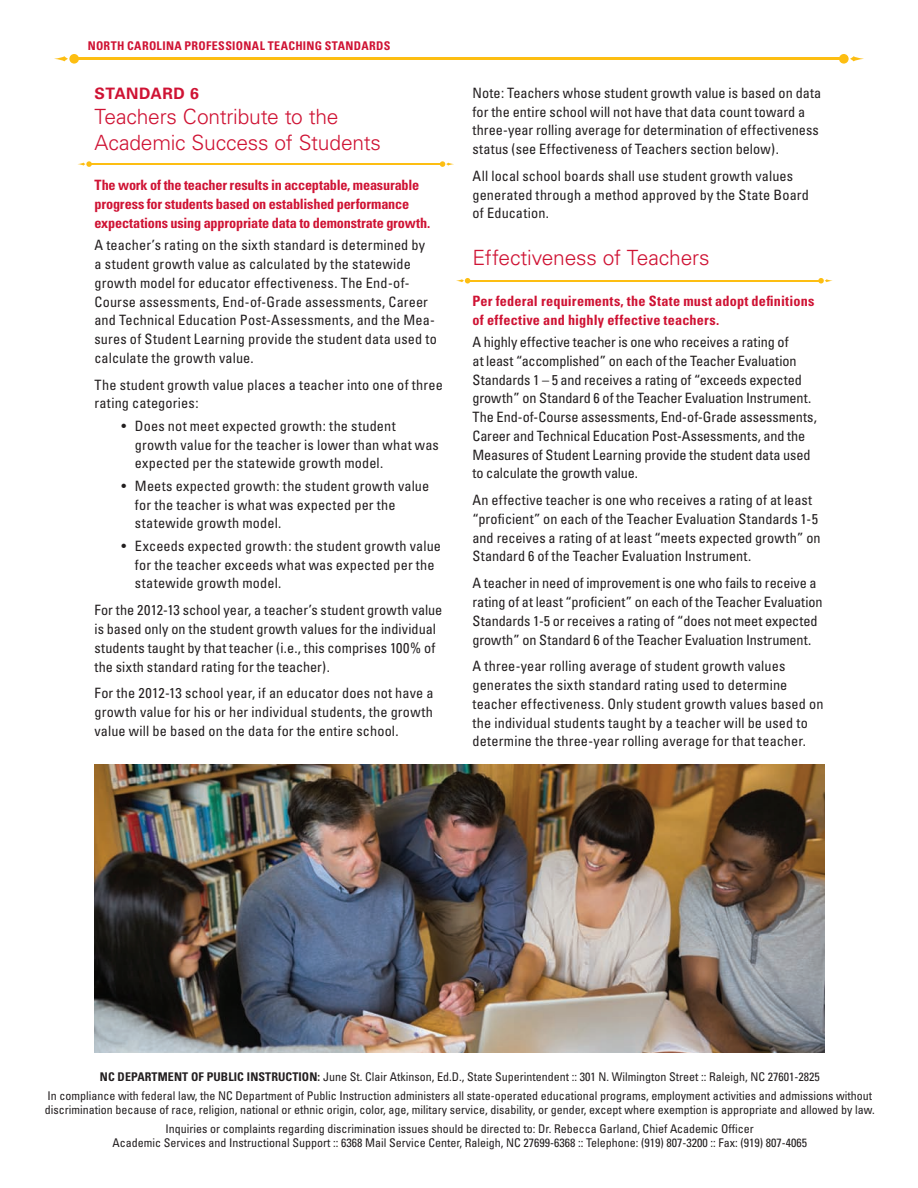
<style>
.page{position:relative;width:918px;height:1188px;background:#fff}
.page>*{position:absolute;margin:0;border:0;box-sizing:border-box;transform-origin:0 0}
.t1{font:300 21px/25.5px "Univers";letter-spacing:-.01em;color:#cf1334}
.t2{font:700 15.75px "Univers";letter-spacing:.035em;color:#cf1334}
.t3{font:condensed 14.25px/18.8px "Univers";letter-spacing:.01em;color:#231f20}
.t4{font:condensed 14.25px/18.8px "Univers";letter-spacing:-.01em;color:#231f20}
.t5{font:700 condensed 14.25px/18.8px "Univers";letter-spacing:-.01em;color:#cf1334}
.t6{font:700 condensed 14.25px/18.8px "Univers";letter-spacing:.01em;color:#cf1334}
.t7{font:condensed 12px/18.8px "Univers";color:#231f20;text-align:center}
.t8{font:700 condensed 12px "Univers";letter-spacing:.025em;color:#cf1334}
.s1{font-weight:700}
</style>
<div class="page">
<div style="left:839px;top:54px;width:10px;height:10px;background:#fdbe12;border-radius:50%"></div>
<svg style="left:850px;top:56px;width:14px;height:5px"></svg>
<svg style="left:69px;top:54px;width:10px;height:10px"></svg>
<svg style="left:54px;top:56px;width:14px;height:5px"></svg>
<hr style="left:74px;top:58px;width:770px;height:2px;background:#fdbe12">
<img style="left:94px;top:765px;width:730px;height:288px">
<svg style="left:440px;top:161px;width:14px;height:6px"></svg>
<svg style="left:78px;top:161px;width:14px;height:6px"></svg>
<hr style="left:89px;top:163px;width:354px;height:2px;background:#fdbe12">
<svg style="left:818px;top:278px;width:15px;height:6px"></svg>
<svg style="left:456px;top:278px;width:14px;height:6px"></svg>
<hr style="left:468px;top:280px;width:353px;height:1px;background:#fdbe12">
<p class="t8" style="left:88px;top:38px;width:304px">North Carolina Professional Teaching Stan dards</p>
<p class="t2" style="left:94px;top:84px;width:106px">STAN DARD 6</p>
<h1 class="t1" style="left:94px;top:104px;width:288px">Teachers Contribute to the<br>Academic Success of Students</h1>
<p class="t5" style="left:94px;top:176px;width:337px">The work of the teacher results in acceptable, measurable progress for students based on established performance expectations using appropriate data to demonstrate growth.</p>
<p class="t3" style="left:94px;top:236px;width:344px">A teacher’s rating on the sixth standard is determined by<br>a student growth value as calculated by the statewide growth model for educator effectiveness. The End-of-Course assessments, End-of-Grade assessments, Career and Technical Education Post-Assessments, and the Mea&shy;sures of Student Learning provide the student data used to calculate the growth value.</p>
<p class="t3" style="left:94px;top:375px;width:350px">The student growth value places a teacher into one of three rating categories:</p>
<p class="t3" style="left:135px;top:416px;width:305px;text-indent:-13px">• Does not meet expected growth: the student growth value for the teacher is lower than what was expected per the statewide growth model.</p>
<p class="t3" style="left:135px;top:476px;width:296px;text-indent:-13px">• Meets expected growth: the student growth value for the teacher is what was expected per the statewide growth model.</p>
<p class="t3" style="left:135px;top:536px;width:308px;text-indent:-13px">• Exceeds expected growth: the student growth value for the teacher exceeds what was expected per the statewide growth model.</p>
<p class="t3" style="left:94px;top:601px;width:349px">For the 2012-13 school year, a teacher’s student growth value is based only on the student growth values for the individual students taught by that teacher (i.e., this comprises 100% of the sixth standard rating for the teacher).</p>
<p class="t3" style="left:94px;top:684px;width:341px;text-align:justify">For the 2012-13 school year, if an educator does not have a growth value for his or her individual students, the growth value will be based on the data for the entire school.</p>
<p class="t3" style="left:472px;top:83px;width:350px">Note: Teachers whose student growth value is based on data for the entire school will not have that data count toward a three-year rolling average for determination of effectiveness status (see Effectiveness of Teachers section below).</p>
<p class="t3" style="left:472px;top:166px;width:338px">All local school boards shall use student growth values generated through a method approved by the State Board of Education.</p>
<h1 class="t1" style="left:472px;top:245px;width:239px">Effectiveness of Teachers</h1>
<p class="t6" style="left:472px;top:291px;width:343px">Per federal requirements, the State must adopt definitions of effective and highly effective teachers.</p>
<p class="t4" style="left:472px;top:332px;width:346px">A highly effective teacher is one who receives a rating of<br>at least “accomplished” on each of the Teacher Evaluation Standards 1 – 5 and receives a rating of “exceeds expected growth” on Standard 6 of the Teacher Evaluation Instrument.<br>The End-of-Course assessments, End-of-Grade assessments, Career and Technical Education Post-Assessments, and the Measures of Student Learning provide the student data used to calculate the growth value.</p>
<p class="t3" style="left:472px;top:491px;width:350px">An effective teacher is one who receives a rating of at least “proficient” on each of the Teacher Evaluation Standards 1-5 and receives a rating of at least “meets expected growth” on Standard 6 of the Teacher Evaluation Instrument.</p>
<p class="t4" style="left:472px;top:574px;width:352px">A teacher in need of improvement is one who fails to receive a rating of at least “proficient” on each of the Teacher Evaluation Standards 1-5 or receives a rating of “does not meet expected growth” on Standard 6 of the Teacher Evaluation Instrument.</p>
<p class="t3" style="left:472px;top:657px;width:353px">A three-year rolling average of student growth values generates the sixth standard rating used to determine teacher effectiveness. Only student growth values based on the individual students taught by a teacher will be used to determine the three-year rolling average for that teacher.</p>
<p class="t7" style="left:47px;top:1067px;width:826px"><span class="s1">NC DEPARTMENT OF PUBLIC INSTRUCTION:</span> June St. Clair Atkinson, Ed.D., State Superintendent :: 301 N. Wilmington Street :: Raleigh, NC 27601-2825<br>In compliance with federal law, the NC Department of Public Instruction administers all state-operated educational programs, employment activities and admissions without</p>
<p class="t7" style="left:45px;top:1100px;width:831px">discrimination because of race, religion, national or ethnic origin, color, age, military service, disability, or gender, except where exemption is appropriate and allowed by law.<br>Inquiries or complaints regarding discrimination issues should be directed to: Dr. Rebecca Garland, Chief Academic Officer</p>
<p class="t7" style="left:113px;top:1134px;width:696px">Academic Services and Instructional Support :: 6368 Mail Service Center, Raleigh, NC 27699-6368 :: Telephone: (919) 807-3200 :: Fax: (919) 807-4065</p>
</div>
